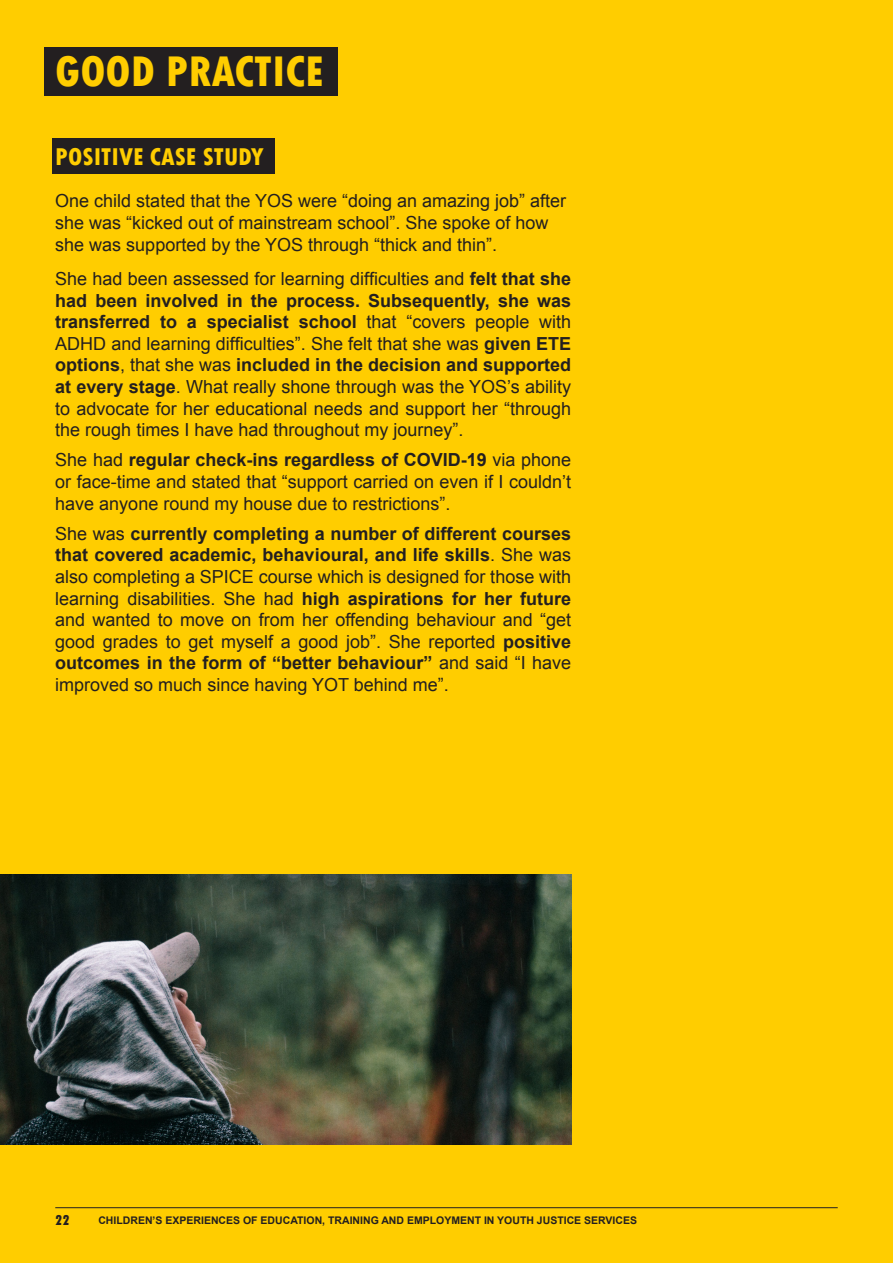
<style>
.page{position:relative;width:893px;height:1263px;background:#fff}
.page>*{position:absolute;margin:0;border:0;box-sizing:border-box;transform-origin:0 0}
.t1{font:800 condensed 45px "Tw Cen";color:#ffcd00}
.t2{font:800 condensed 25.5px "Tw Cen";color:#ffcd00}
.body{font:18px/21.6px "Arial";color:#231f20;text-align:justify}
.t3{font:800 condensed 15px "Tw Cen";color:#231f20}
.t4{font:700 10.5px "Arial";color:#231f20}
.s1{font-weight:700}
</style>
<div class="page">
<div style="left:0;top:0;width:892px;height:1263px;background:#ffcd00"></div>
<div style="left:45px;top:48px;width:293px;height:48px;background:#231f20"></div>
<div style="left:52px;top:138px;width:222px;height:36px;background:#231f20"></div>
<img style="left:0;top:875px;width:571px;height:269px">
<hr style="left:55px;top:1207px;width:783px;height:1px;background:#231f20">
<h1 class="t1" style="left:55px;top:45px;width:270px">GOOD PRACTICE</h1>
<h2 class="t2" style="left:55px;top:141px;width:210px">POSITIVE CASE STUDY</h2>
<h2 class="body" style="left:55px;top:191px;width:512px;text-align:left">One child stated that the YOS were “doing an amazing job” after she was “kicked out of mainstream school”. She spoke of how she was supported by the YOS through “thick and thin”.</h2>
<p class="body" style="left:55px;top:268px;width:517px">She had been assessed for learning difficulties and <span class="s1">felt that she had been involved in the process. Subsequently, she was transferred to a specialist school</span> that “covers people with ADHD and learning difficulties”. She felt that she was <span class="s1">given ETE options</span>, that she was <span class="s1">included in the decision and supported at every stage</span>. What really shone through was the YOS’s ability to advocate for her educational needs and support her “through the rough times I have had throughout my journey”.</p>
<p class="body" style="left:55px;top:449px;width:517px">She had <span class="s1">regular check-ins regardless of COVID-19</span> via phone or face-time and stated that “support carried on even if I couldn’t have anyone round my house due to restrictions”.</p>
<p class="body" style="left:55px;top:523px;width:517px">She was <span class="s1">currently completing a number of different courses that covered academic, behavioural, and life skills</span>. She was also completing a SPICE course which is designed for those with learning disabilities. She had <span class="s1">high aspirations for her future </span>and wanted to move on from her offending behaviour and “get good grades to get myself a good job”. She reported <span class="s1">positive outcomes in the form of “better behaviour”</span> and said “I have improved so much since having YOT behind me”.</p>
<p class="t3" style="left:55px;top:1211px;width:16px">22</p>
<p class="t4" style="left:98px;top:1213px;width:540px">CHILDREN’S EXPERIENCES OF EDUCATION, TRAINING AND EMPLOYMENT IN YOUTH JUSTICE SERVICES</p>
</div>
